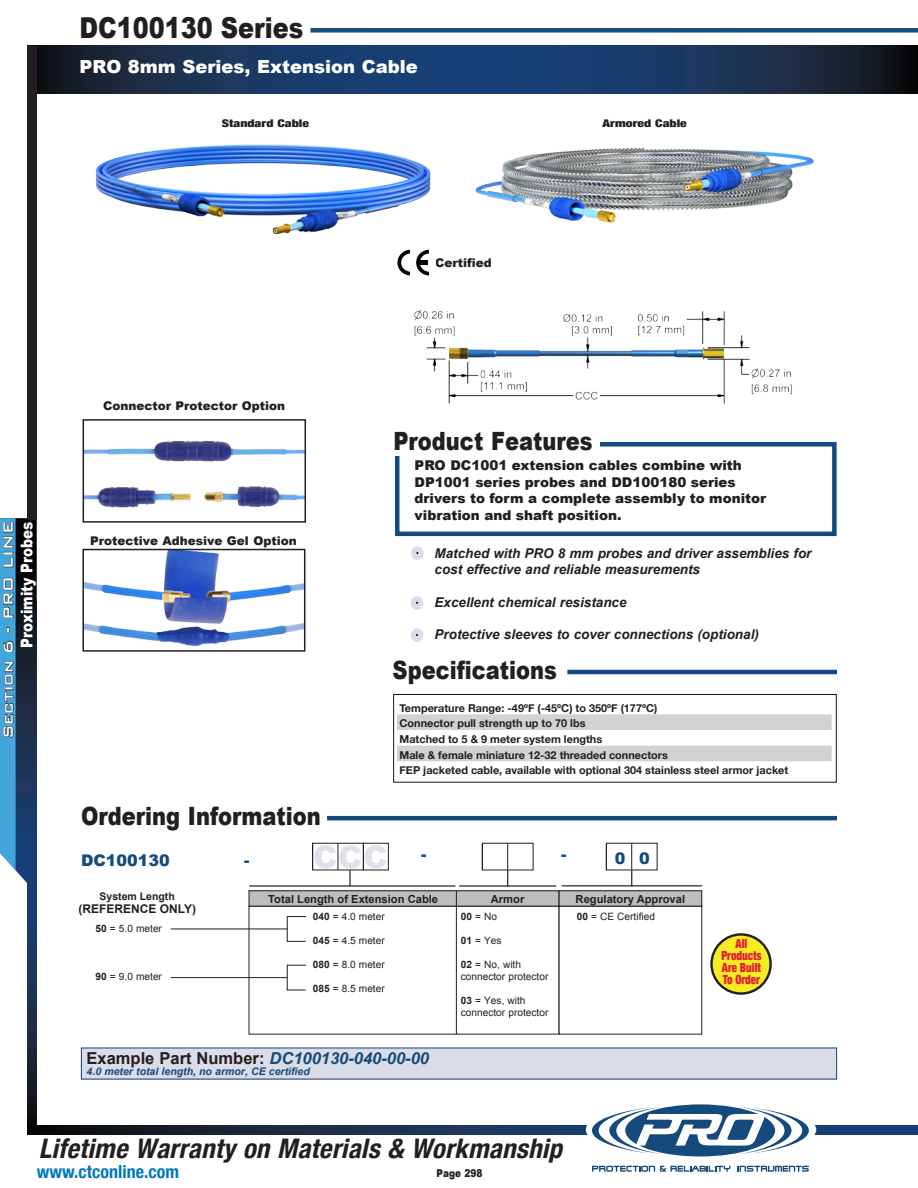
<style>
.page{position:relative;width:918px;height:1188px;background:#fff}
.page>*{position:absolute;margin:0;border:0;box-sizing:border-box;transform-origin:0 0}
.t1{font:900 30.9px "Arial";color:#e0e2eb}
.t2{font:900 28.8px "Arial";color:#231f20;scale:.83 1}
.t3{font:italic 700 condensed 27px "Helvetica Neue";color:#231f20}
.t4{font:900 25.2px "Arial";color:#231f20;scale:.83 1}
.t5{font:900 18px "Arial";color:#fff}
.t6{font:700 condensed 18px "Helvetica Neue";color:#0078c0}
.t7{font:500 18px "Bank Gothic BT";color:#fff}
.t8{font:700 16.5px "Arial";color:#231f20}
.t9{font:900 16.2px "Arial";color:#fff;scale:.83 1}
.t10{font:900 15.9px "Arial";color:#144a7c}
.t11{font:italic 700 13.5px/16.2px "Arial";color:#231f20}
.t12{font:900 13.5px/16.5px "Arial";color:#231f20}
.t13{font:900 condensed 12.6px/12px "Helvetica Neue";color:#e51836;text-align:center;scale:.87 1}
.t14{font:900 12px "Arial";color:#231f20}
.t15{font:700 12px "Arial";color:#231f20}
.t16{font:700 11.1px "Arial";color:#231f20}
.t17{font:700 10.95px/15.6px "Helvetica Neue";color:#231f20}
.t18{font:900 10.8px "Arial";color:#231f20;scale:.83 1}
.t19{font:900 condensed 10.65px "Helvetica Neue";color:#231f20;scale:1.3 1}
.t20{font:italic 700 10.5px "Arial";color:#144a7c}
.t21{font:700 10.5px "Arial";color:#231f20}
.t22{font:10.2px/12px "Arial";color:#231f20}
.s1{font-weight:700}
.s2{font-style:italic;color:#144a7c}
</style>
<div class="page">
<div style="left:310px;top:28px;width:608px;height:5px;background:#144a7c"></div>
<svg style="left:27px;top:894px;width:10px;height:231px;background:#192c49"></svg>
<svg style="left:27px;top:1125px;width:891px;height:10px;background:#182b48"></svg>
<svg style="left:37px;top:46px;width:881px;height:47px;background:#183256"></svg>
<svg style="left:0;top:518px;width:37px;height:376px;background:#305a7a"></svg>
<div style="left:27px;top:46px;width:10px;height:473px;background:#231f20"></div>
<div style="left:586px;top:1098px;width:230px;height:62px;background:#fff;border-radius:50%"></div>
<svg style="left:592px;top:1104px;width:217px;height:52px"></svg>
<svg style="left:738px;top:1166px;width:71px;height:6px"></svg>
<svg style="left:592px;top:1166px;width:138px;height:6px"></svg>
<img style="left:414px;top:309px;width:378px;height:95px">
<img style="left:85px;top:626px;width:217px;height:20px">
<img style="left:85px;top:552px;width:217px;height:74px">
<div style="left:82px;top:549px;width:223px;height:103px;border:2px solid #231f20"></div>
<svg style="left:397px;top:250px;width:32px;height:25px"></svg>
<hr style="left:418px;top:261px;width:10px;height:4px;background:#050504">
<div style="left:395px;top:442px;width:442px;height:94px;border:4px solid #144a7c"></div>
<div style="left:81px;top:1048px;width:756px;height:31px;background:#dadce7"></div>
<hr style="left:327px;top:816px;width:510px;height:4px;background:#144a7c">
<div style="left:393px;top:694px;width:444px;height:89px;background:#fff;border:1px solid #0d1c0f"></div>
<svg style="left:397px;top:714px;width:435px;height:47px"></svg>
<hr style="left:567px;top:670px;width:270px;height:4px;background:#144a7c">
<div style="left:411px;top:546px;width:13px;height:14px;background:#dadce7;border-radius:50%"></div>
<div style="left:411px;top:596px;width:12px;height:14px;background:#dadce7;border-radius:50%"></div>
<div style="left:411px;top:629px;width:12px;height:13px;background:#dadce7;border-radius:50%"></div>
<div style="left:393px;top:430px;width:207px;height:26px;background:#fff"></div>
<div style="left:559px;top:891px;width:143px;height:15px;background:#bcbdc0"></div>
<div style="left:249px;top:906px;width:209px;height:128px;border:1px solid #231f20"></div>
<div style="left:249px;top:891px;width:208px;height:15px;background:#bcbdc0"></div>
<div style="left:456px;top:906px;width:103px;height:128px;border:1px solid #231f20"></div>
<div style="left:456px;top:891px;width:103px;height:15px;background:#bcbdc0"></div>
<div style="left:606px;top:843px;width:51px;height:27px;border:1px solid #231f20"></div>
<svg style="left:606px;top:843px;width:1px;height:27px"></svg>
<svg style="left:631px;top:843px;width:1px;height:42px"></svg>
<hr style="left:562px;top:885px;width:140px;height:1px;background:#231f20">
<div style="left:363px;top:843px;width:26px;height:27px;border:1px solid #231f20"></div>
<div style="left:312px;top:843px;width:52px;height:27px;border:1px solid #231f20"></div>
<svg style="left:312px;top:843px;width:1px;height:27px"></svg>
<svg style="left:338px;top:843px;width:1px;height:27px"></svg>
<svg style="left:349px;top:870px;width:2px;height:15px"></svg>
<hr style="left:249px;top:885px;width:206px;height:2px;background:#231f20">
<div style="left:482px;top:843px;width:51px;height:27px;border:1px solid #231f20"></div>
<svg style="left:482px;top:843px;width:1px;height:27px"></svg>
<svg style="left:507px;top:843px;width:1px;height:42px"></svg>
<hr style="left:459px;top:885px;width:97px;height:2px;background:#231f20">
<div style="left:712px;top:934px;width:59px;height:60px;background:#f5ed21;border-radius:50%"></div>
<div style="left:710px;top:933px;width:62px;height:62px;border:2px solid #231f20;border-radius:50%"></div>
<div style="left:287px;top:916px;width:19px;height:26px;border:1px solid #231f20"></div>
<div style="left:287px;top:965px;width:19px;height:25px;border:1px solid #231f20"></div>
<hr style="left:171px;top:929px;width:116px;height:1px;background:#231f20">
<hr style="left:171px;top:977px;width:116px;height:1px;background:#231f20">
<img style="left:86px;top:440px;width:217px;height:22px">
<img style="left:86px;top:487px;width:105px;height:21px">
<img style="left:204px;top:486px;width:99px;height:21px">
<div style="left:83px;top:419px;width:223px;height:104px;border:2px solid #231f20"></div>
<img style="left:475px;top:147px;width:339px;height:76px">
<img style="left:95px;top:144px;width:336px;height:91px">
<h2 class="t2" style="left:79px;top:7px;width:271px">DC100130 Series</h2>
<h3 class="t5" style="left:79px;top:54px;width:340px">PRO 8mm Series, Extension Cable</h3>
<p class="t19" style="left:222px;top:114px;width:69px">Standard Cable</p>
<p class="t19" style="left:603px;top:114px;width:66px">Armored Cable</p>
<p class="t14" style="left:435px;top:254px;width:58px">Certified</p>
<h3 class="t7" style="left:-2px;top:739px;width:220px;rotate:-90deg">Section 6 - PRO LINE</h3>
<h3 class="t9" style="left:15px;top:648px;width:154px;rotate:-90deg">Proximity Probes</h3>
<p class="t14" style="left:103px;top:397px;width:184px">Connector Protector Option</p>
<p class="t14" style="left:90px;top:532px;width:208px">Protective Adhesive Gel Option</p>
<h3 class="t4" style="left:81px;top:797px;width:290px">Ordering Information</h3>
<h3 class="t4" style="left:393px;top:423px;width:241px">Product Features</h3>
<p class="t12" style="left:415px;top:457px;width:353px">PRO DC1001 extension cables combine with DP1001 series probes and DD100180 series drivers to form a complete assembly to monitor vibration and shaft position.</p>
<p class="t11" style="left:435px;top:546px;width:378px">Matched with PRO 8 mm probes and driver assemblies for cost effective and reliable measurements</p>
<p class="t11" style="left:435px;top:594px;width:194px">Excellent chemical resistance</p>
<p class="t11" style="left:435px;top:627px;width:326px">Protective sleeves to cover connections (optional)</p>
<h3 class="t4" style="left:393px;top:651px;width:200px">Specifications</h3>
<p class="t17" style="left:400px;top:700px;width:390px">Temperature Range: -49ºF (-45ºC) to 350ºF (177ºC)<br>Connector pull strength up to 70 lbs<br>Matched to 5 &amp; 9 meter system lengths<br>Male &amp; female miniature 12-32 threaded connectors<br>FEP jacketed cable, available with optional 304 stainless steel armor jacket</p>
<h3 class="t10" style="left:81px;top:849px;width:90px">DC100130</h3>
<h3 class="t10" style="left:244px;top:849px;width:7px">-</h3>
<p class="t21" style="left:100px;top:889px;width:77px">System Length</p>
<p class="t15" style="left:78px;top:901px;width:119px">(REFERENCE ONLY)</p>
<p class="t22" style="left:96px;top:922px;width:68px"><span class="s1">50</span> = 5.0 meter</p>
<p class="t22" style="left:96px;top:970px;width:68px"><span class="s1">90</span> = 9.0 meter</p>
<h1 class="t1" style="left:313px;top:834px;width:76px">C C C</h1>
<h3 class="t10" style="left:615px;top:847px;width:36px">0 0</h3>
<h3 class="t10" style="left:421px;top:843px;width:7px">-</h3>
<h3 class="t10" style="left:561px;top:843px;width:7px">-</h3>
<p class="t16" style="left:268px;top:891px;width:171px">Total Length of Extension Cable</p>
<p class="t16" style="left:491px;top:891px;width:35px">Armor</p>
<p class="t16" style="left:576px;top:891px;width:111px">Regulatory Approval</p>
<p class="t22" style="left:313px;top:911px;width:74px"><span class="s1">040</span> = 4.0 meter</p>
<p class="t22" style="left:313px;top:935px;width:74px"><span class="s1">045</span> = 4.5 meter</p>
<p class="t22" style="left:313px;top:959px;width:74px"><span class="s1">080</span> = 8.0 meter</p>
<p class="t22" style="left:313px;top:983px;width:74px"><span class="s1">085</span> = 8.5 meter</p>
<p class="t22" style="left:577px;top:911px;width:80px"><span class="s1">00</span> = CE Certified</p>
<p class="t22" style="left:461px;top:911px;width:38px"><span class="s1">00</span> = No</p>
<p class="t22" style="left:461px;top:935px;width:42px"><span class="s1">01</span> = Yes</p>
<p class="t22" style="left:461px;top:959px;width:89px"><span class="s1">02</span> = No, with connector protector</p>
<p class="t22" style="left:461px;top:995px;width:89px"><span class="s1">03</span> = Yes, with connector protector</p>
<h3 class="t8" style="left:87px;top:1047px;width:344px">Example Part Number: <span class="s2">DC100130-040-00-00</span></h3>
<p class="t20" style="left:87px;top:1064px;width:225px">4.0 meter total length, no armor, CE certified</p>
<p class="t13" style="left:721px;top:937px;width:48px">All<br>Products<br>Are Built<br>To Order</p>
<h3 class="t3" style="left:39px;top:1126px;width:534px">LifetimeWarrantyonMaterials&amp; Workmanship</h3>
<p class="t18" style="left:437px;top:1166px;width:57px">Page 298</p>
<h3 class="t6" style="left:37px;top:1157px;width:144px">www.ctconline.com</h3>
</div>
